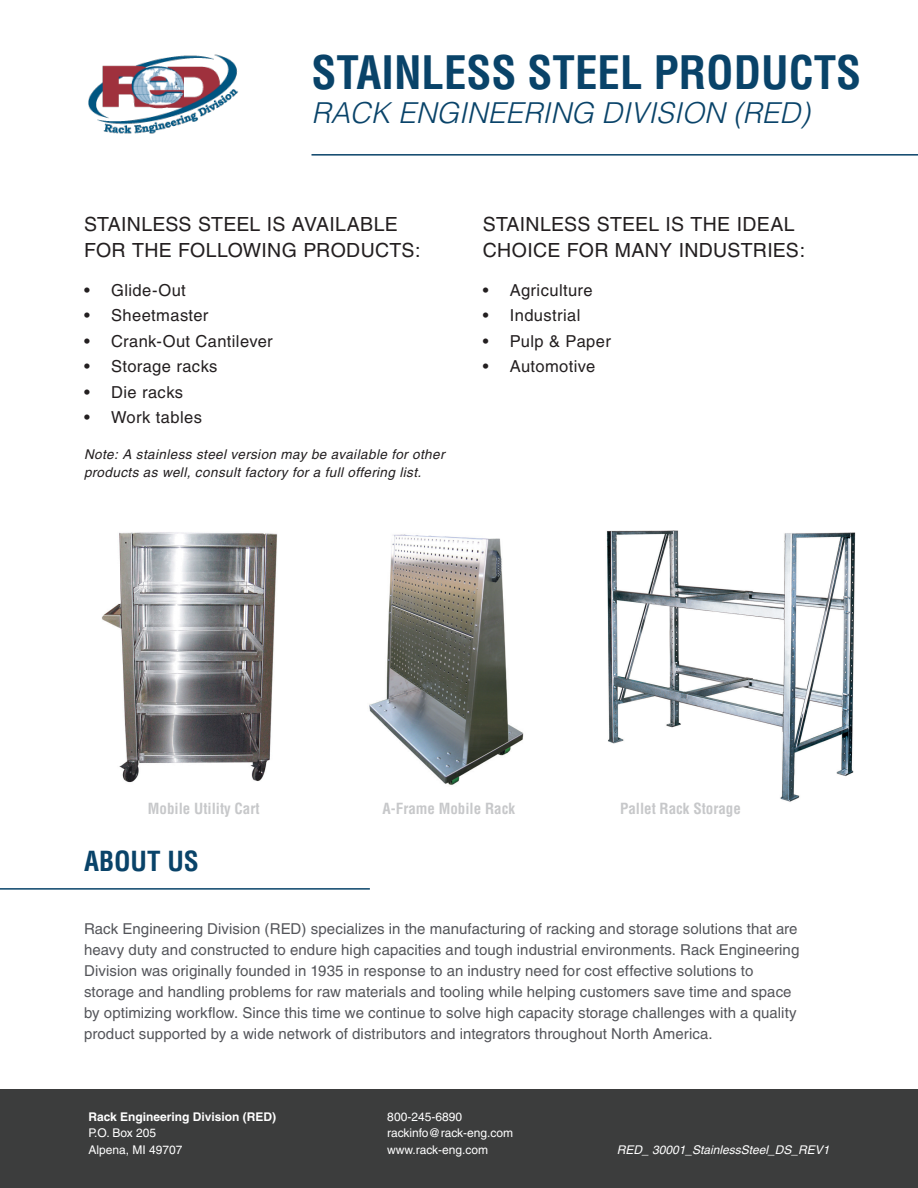
<style>
.page{position:relative;width:918px;height:1188px;background:#fff}
.page>*{position:absolute;margin:0;border:0;box-sizing:border-box;transform-origin:0 0}
.t1{font:700 condensed 45px "Helvetica";color:#094369}
.t2{font:italic 300 28.8px "Helvetica";color:#094369}
.t3{font:700 condensed 27px "Helvetica";color:#094369}
.Body{font:19.5px/25.5px "Helvetica";letter-spacing:.015em;color:#231f20}
.t4{font:16.5px "Helvetica";letter-spacing:.025em;color:#231f20}
.t5{font:15px/21px "Helvetica";letter-spacing:.005em;color:#54555a}
.t6{font:700 condensed 15px "Helvetica";color:#c7c8ca}
.Body-2{font:italic 13.5px/18px "Helvetica";letter-spacing:.03em;color:#231f20}
.t7{font:12px "Helvetica";color:#fff}
.t8{font:italic 12px "Helvetica";color:#fff}
.t9{font:700 12px "Helvetica";color:#fff}
</style>
<div class="page">
<img style="left:88px;top:54px;width:150px;height:80px">
<hr style="left:312px;top:154px;width:606px;height:2px;background:#094369">
<hr style="left:0;top:888px;width:370px;height:2px;background:#094369">
<img style="left:369px;top:534px;width:155px;height:251px">
<img style="left:102px;top:532px;width:176px;height:251px">
<img style="left:606px;top:530px;width:250px;height:272px">
<div style="left:0;top:1090px;width:918px;height:98px;background:#3c3d3d"></div>
<p class="t1" style="left:312px;top:45px;width:551px">STAINLESS STEEL PRODUCTS</p>
<p class="t2" style="left:312px;top:95px;width:500px">RACK ENGINEERING DIVISION (RED)</p>
<p class="Body" style="left:84px;top:211px;width:338px">STAINLESS STEEL IS AVAILABLE<br>FOR THE FOLLOWING PRODUCTS:</p>
<p class="t4" style="left:84px;top:280px;width:103px">• Glide-Out</p>
<p class="t4" style="left:84px;top:306px;width:126px">• Sheetmaster</p>
<p class="t4" style="left:84px;top:331px;width:190px">• Crank-Out Cantilever</p>
<p class="t4" style="left:84px;top:357px;width:135px">• Storage racks</p>
<p class="t4" style="left:84px;top:382px;width:101px">• Die racks</p>
<p class="t4" style="left:84px;top:408px;width:119px">• Work tables</p>
<p class="Body-2" style="left:84px;top:445px;width:362px">Note: A stainless steel version may be available for other products as well, consult factory for a full offering list.</p>
<p class="Body" style="left:483px;top:211px;width:324px">STAINLESS STEEL IS THE IDEAL<br>CHOICE FOR MANY INDUSTRIES:</p>
<p class="t4" style="left:483px;top:280px;width:111px">• Agriculture</p>
<p class="t4" style="left:483px;top:306px;width:99px">• Industrial</p>
<p class="t4" style="left:483px;top:331px;width:130px">• Pulp &amp; Paper</p>
<p class="t4" style="left:483px;top:357px;width:114px">• Automotive</p>
<p class="t6" style="left:148px;top:799px;width:113px">Mobile Utility Cart</p>
<p class="t6" style="left:383px;top:799px;width:134px">A-Frame Mobile Rack</p>
<p class="t6" style="left:620px;top:799px;width:122px">Pallet Rack Storage</p>
<p class="t3" style="left:84px;top:845px;width:116px">ABOUT US</p>
<p class="t5" style="left:84px;top:918px;width:717px">Rack Engineering Division (RED) specializes in the manufacturing of racking and storage solutions that are heavy duty and constructed to endure high capacities and tough industrial environments. Rack Engineering Division was originally founded in 1935 in response to an industry need for cost effective solutions to storage and handling problems for raw materials and tooling while helping customers save time and space by optimizing workflow. Since this time we continue to solve high capacity storage challenges with a quality product supported by a wide network of distributors and integrators throughout North America.</p>
<p class="t9" style="left:88px;top:1109px;width:189px">Rack Engineering Division (RED)</p>
<p class="t7" style="left:88px;top:1126px;width:69px">P.O. Box 205</p>
<p class="t7" style="left:88px;top:1143px;width:96px">Alpena, MI 49707</p>
<p class="t7" style="left:387px;top:1110px;width:76px">800-245-6890</p>
<p class="t7" style="left:387px;top:1126px;width:127px">rackinfo@rack-eng.com</p>
<p class="t7" style="left:387px;top:1143px;width:102px">www.rack-eng.com</p>
<p class="t8" style="left:617px;top:1143px;width:214px">RED_ 30001_StainlessSteel_DS_REV1</p>
</div>
